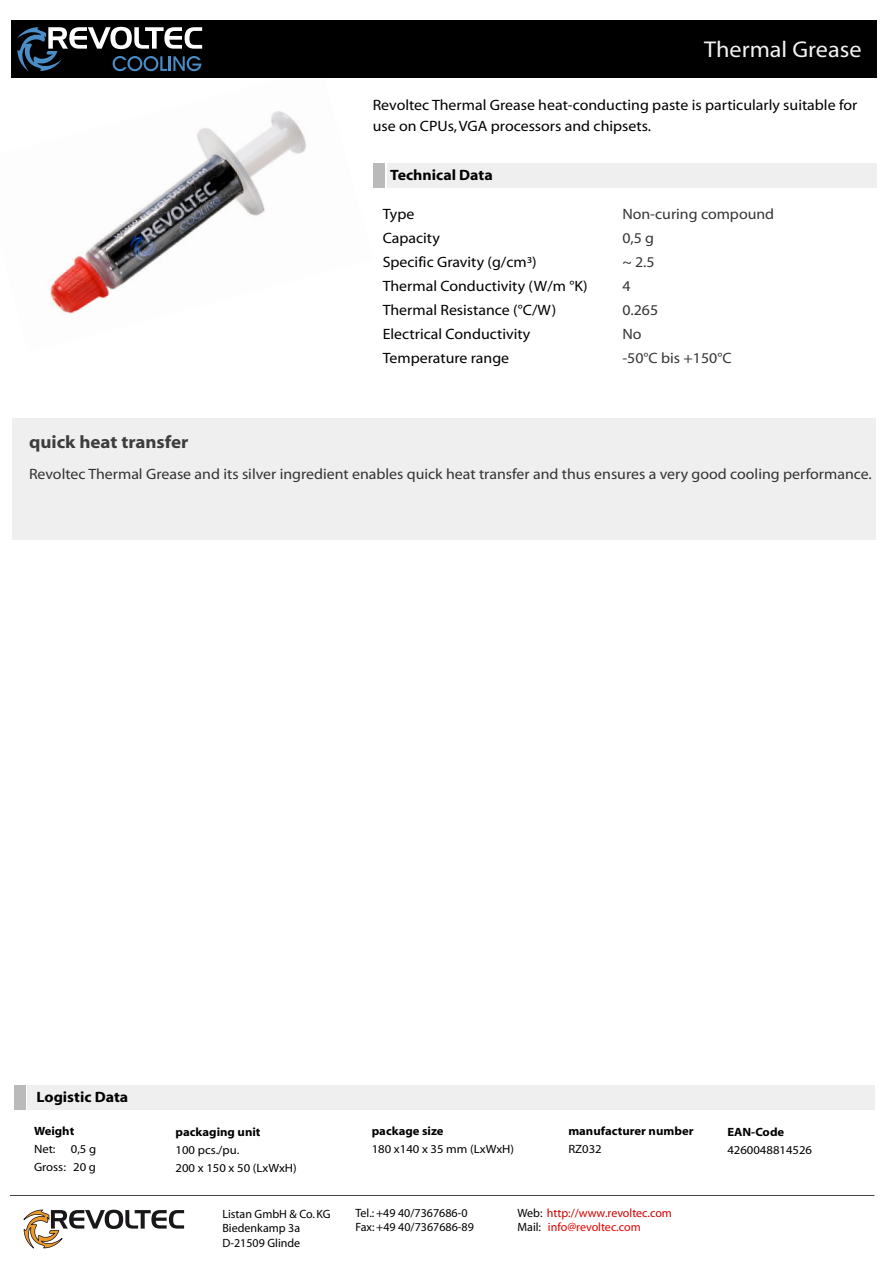
<style>
.page{position:relative;width:893px;height:1263px;background:#fff}
.page>*{position:absolute;margin:0;border:0;box-sizing:border-box;transform-origin:0 0}
.t1{font:22.95px "Myriad";color:#f3f3f3;scale:1.06 1}
.t2{font:700 18px "Myriad";color:#3d3d3d;scale:1.06 1}
.t3{font:15px/24px "Myriad";color:#000;scale:1.06 1}
.t4{font:15px "Myriad";color:#333;scale:1.06 1}
.t5{font:15px/24px "Myriad";color:#353535;scale:1.06 1}
.t6{font:700 15px "Myriad";color:#000;scale:1.06 1}
.t7{font:12px/18px "Myriad";color:#000;text-align:right;scale:1.06 1}
.t8{font:12px/14.4px "Myriad";color:#000}
.t9{font:700 12px "Myriad";color:#000;scale:1.06 1}
.t10{font:12px "Myriad";color:#d30000}
.t11{font:12px "Myriad";color:#e50000}
.s1{color:#000}
</style>
<div class="page">
<div style="left:11px;top:21px;width:865px;height:57px;background:#000"></div>
<div style="left:27px;top:1085px;width:847px;height:24px;background:#efefef"></div>
<div style="left:14px;top:1085px;width:11px;height:24px;background:#bababa"></div>
<div style="left:387px;top:164px;width:489px;height:24px;background:#efefef"></div>
<div style="left:373px;top:164px;width:12px;height:24px;background:#bababa"></div>
<svg style="left:23px;top:1210px;width:161px;height:38px"></svg>
<div style="left:12px;top:418px;width:863px;height:121px;background:#efefef"></div>
<img style="left:150px;top:185px;width:23px;height:18px">
<img style="left:173px;top:115px;width:99px;height:88px">
<img style="left:272px;top:111px;width:35px;height:51px">
<img style="left:50px;top:239px;width:51px;height:75px">
<img style="left:101px;top:203px;width:98px;height:96px">
<img style="left:199px;top:176px;width:73px;height:51px">
<svg style="left:17px;top:27px;width:185px;height:44px"></svg>
<h1 class="t1" style="left:704px;top:40px;width:150px">Thermal Grease</h1>
<p class="t3" style="left:373px;top:96px;width:458px;line-height:21px">Revoltec Thermal Grease heat-conducting paste is particularly suitable for use on CPUs, VGA processors and chipsets.</p>
<p class="t6" style="left:390px;top:170px;width:98px">Technical Data</p>
<p class="t3" style="left:383px;top:204px;width:195px">Type<br>Capacity<br>Specific Gravity (g/cm³)<br>Thermal Conductivity (W/m °K)<br>Thermal Resistance (°C/W)<br>Electrical Conductivity<br>Temperature range</p>
<p class="t5" style="left:622px;top:204px;width:145px">Non-curing compound<br>0,5 g<br>~ 2.5<br>4<br>0.265<br>No<br>-50°C bis +150°C</p>
<p class="t2" style="left:29px;top:435px;width:152px">quick heat transfer</p>
<p class="t4" style="left:29px;top:468px;width:796px">Revoltec Thermal Grease and its silver ingredient enables quick heat transfer and thus ensures a very good cooling performance.</p>
<p class="t6" style="left:37px;top:1092px;width:88px">Logistic Data</p>
<p class="t9" style="left:34px;top:1127px;width:40px">Weight</p>
<p class="t7" style="left:34px;top:1141px;width:22px">Net:</p>
<p class="t7" style="left:34px;top:1141px;width:60px">0,5 g<br>Gross: 20 g</p>
<p class="t9" style="left:176px;top:1127px;width:82px">packaging unit</p>
<p class="t7" style="left:176px;top:1142px;width:116px;text-align:left">100 pcs./pu.<br>200 x 150 x 50 (LxWxH)</p>
<p class="t8" style="left:222px;top:1208px;width:110px">Listan GmbH &amp; Co. KG<br>Biedenkamp 3a<br>D-21509 Glinde</p>
<p class="t9" style="left:372px;top:1127px;width:69px">package size</p>
<p class="t7" style="left:372px;top:1141px;width:136px">180 x140 x 35 mm (LxWxH)</p>
<p class="t9" style="left:568px;top:1127px;width:120px">manufacturer number</p>
<p class="t7" style="left:568px;top:1141px;width:33px">RZ032</p>
<p class="t8" style="left:355px;top:1206px;width:114px">Tel.: +49 40/7367686-0</p>
<p class="t10" style="left:517px;top:1208px;width:156px"><span class="s1">Web:</span> http://www.revoltec.com</p>
<p class="t8" style="left:355px;top:1221px;width:120px">Fax: +49 40/7367686-89</p>
<p class="t11" style="left:517px;top:1222px;width:125px"><span class="s1">Mail:</span> info@revoltec.com</p>
<p class="t9" style="left:727px;top:1128px;width:55px">EAN-Code</p>
<p class="t7" style="left:727px;top:1142px;width:81px">4260048814526</p>
</div>
